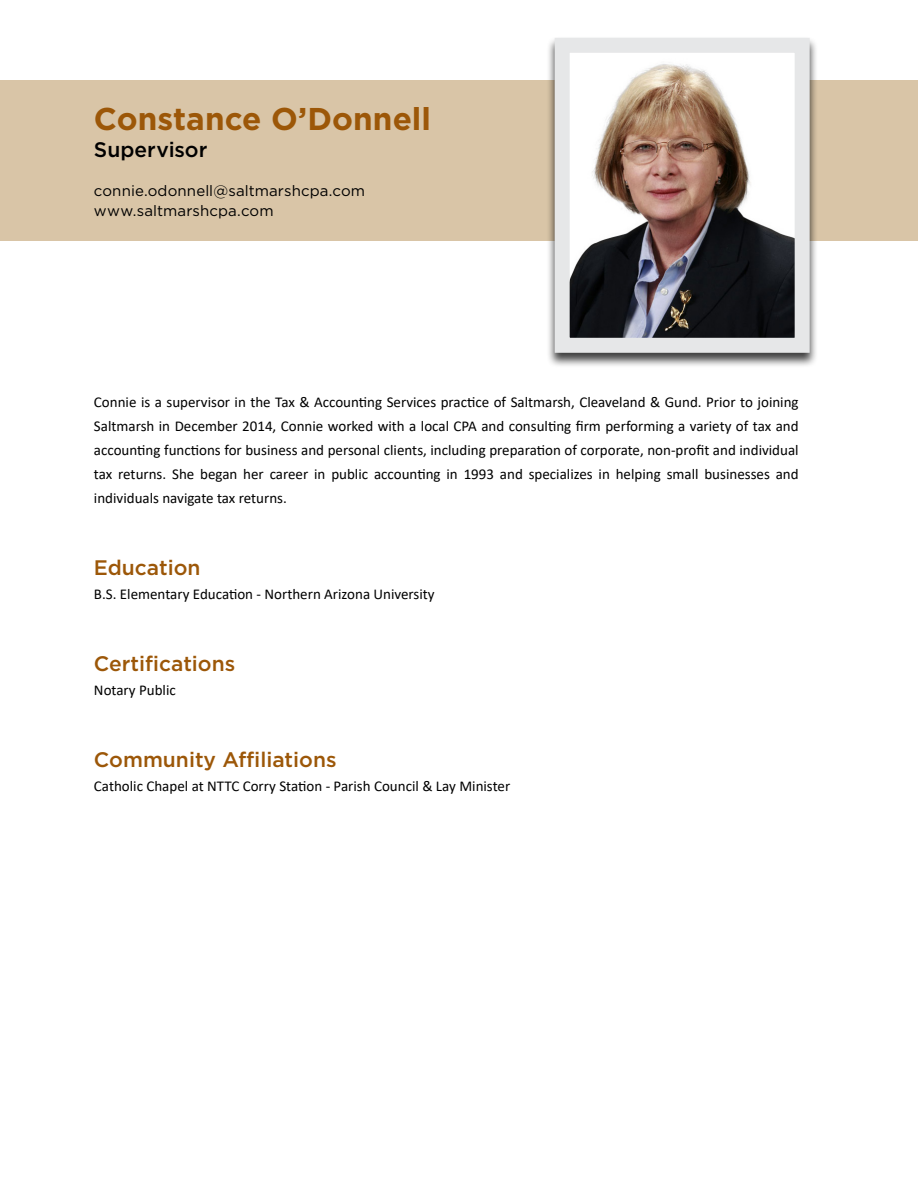
<style>
.page{position:relative;width:918px;height:1188px;background:#fff}
.page>*{position:absolute;margin:0;border:0;box-sizing:border-box;transform-origin:0 0}
.t1{font:700 31.5px "Gotham";color:#9c5708}
.t2{font:500 21px "Gotham";color:#9c5708}
.t3{font:500 21px "Gotham";color:#000}
.t4{font:15px/24px "Calibri";color:#000;text-align:justify}
.t5{font:15px/19.5px "Gotham";letter-spacing:.01em;color:#000}
</style>
<div class="page">
<div style="left:0;top:80px;width:918px;height:161px;background:#d9c5a7"></div>
<div style="left:546px;top:36px;width:272px;height:332px;background:#000;opacity:.75"></div>
<img style="left:571px;top:54px;width:223px;height:283px">
<div style="left:555px;top:38px;width:255px;height:315px;border:15px solid #e6e7e8"></div>
<h1 class="t1" style="left:94px;top:98px;width:338px">Constance O’Donnell</h1>
<h2 class="t3" style="left:94px;top:136px;width:115px">Supervisor</h2>
<p class="t5" style="left:94px;top:181px;width:273px">connie.odonnell@saltmarshcpa.com www.saltmarshcpa.com</p>
<p class="t4" style="left:94px;top:390px;width:706px">Connie is a supervisor in the Tax &amp; Accounting Services practice of Saltmarsh, Cleaveland &amp; Gund. Prior to joining Saltmarsh in December 2014, Connie worked with a local CPA and consulting firm performing a variety of tax and accounting functions for business and personal clients, including preparation of corporate, non-profit and individual tax returns. She began her career in public accounting in 1993 and specializes in helping small businesses and individuals navigate tax returns.</p>
<h2 class="t2" style="left:94px;top:554px;width:108px">Education</h2>
<p class="t4" style="left:94px;top:582px;width:342px">B.S. Elementary Education - Northern Arizona University</p>
<h2 class="t2" style="left:94px;top:650px;width:143px">Certifications</h2>
<p class="t4" style="left:94px;top:678px;width:83px">Notary Public</p>
<h2 class="t2" style="left:94px;top:746px;width:244px">Community Affiliations</h2>
<p class="t4" style="left:94px;top:774px;width:418px">Catholic Chapel at NTTC Corry Station - Parish Council &amp; Lay Minister</p>
</div>
